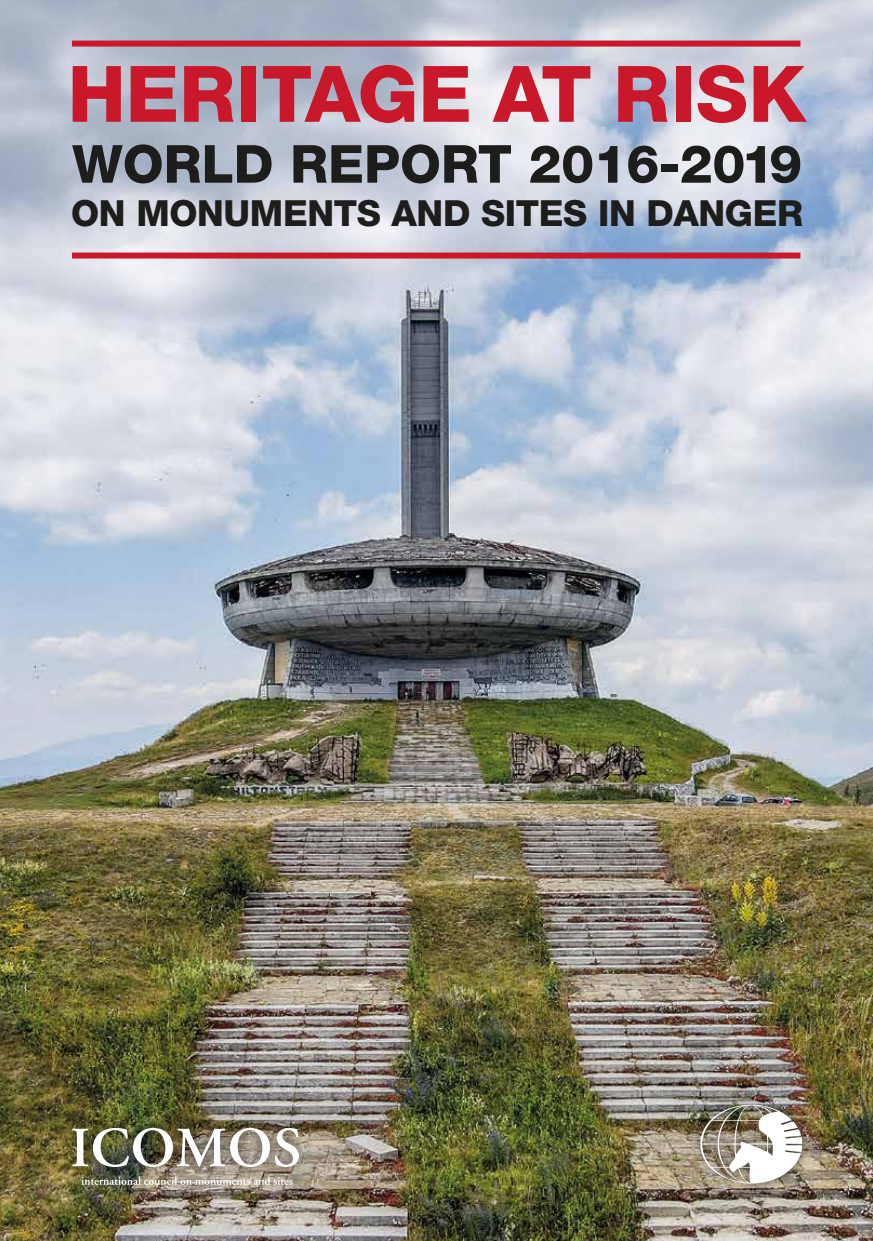
<style>
.page{position:relative;width:873px;height:1241px;background:#fff}
.page>*{position:absolute;margin:0;border:0;box-sizing:border-box;transform-origin:0 0}
.t1{font:800 78px "Helvetica Neue LT Std";color:#ca182b}
.t2{font:800 52.5px "Helvetica Neue LT Std";color:#1d1d1b}
.t3{font:800 36.15px "Helvetica Neue LT Std";letter-spacing:-.01em;color:#1d1d1b}
</style>
<div class="page">
<hr style="left:0;top:0;width:3px;height:244px;background:#1d1d1b">
<img style="left:1px;top:0;width:871px;height:1241px">
<div style="left:72px;top:252px;width:728px;height:6px;background:#ca182b"></div>
<div style="left:72px;top:41px;width:728px;height:6px;background:#ca182b"></div>
<div style="left:62px;top:1117px;width:36px;height:60px;background:#1d1d1b;opacity:.75"></div>
<div style="left:81px;top:1116px;width:59px;height:62px;background:#1d1d1b;opacity:.75"></div>
<div style="left:121px;top:1116px;width:63px;height:62px;background:#1d1d1b;opacity:.75"></div>
<div style="left:167px;top:1117px;width:68px;height:60px;background:#1d1d1b;opacity:.75"></div>
<div style="left:218px;top:1116px;width:63px;height:62px;background:#1d1d1b;opacity:.75"></div>
<div style="left:264px;top:1116px;width:46px;height:62px;background:#1d1d1b;opacity:.75"></div>
<img style="left:72px;top:1128px;width:227px;height:39px">
<div style="left:71px;top:1167px;width:24px;height:28px;background:#fff;opacity:.75"></div>
<div style="left:74px;top:1168px;width:27px;height:27px;background:#1d1d1b;opacity:.75"></div>
<div style="left:80px;top:1168px;width:24px;height:27px;background:#fff;opacity:.75"></div>
<div style="left:83px;top:1169px;width:26px;height:26px;background:#fff;opacity:.75"></div>
<div style="left:89px;top:1169px;width:24px;height:26px;background:#fff;opacity:.75"></div>
<div style="left:93px;top:1168px;width:27px;height:27px;background:#fff;opacity:.75"></div>
<div style="left:99px;top:1169px;width:25px;height:27px;background:#fff;opacity:.75"></div>
<div style="left:104px;top:1168px;width:24px;height:27px;background:#fff;opacity:.75"></div>
<div style="left:108px;top:1167px;width:23px;height:28px;background:#fff;opacity:.75"></div>
<div style="left:110px;top:1169px;width:27px;height:26px;background:#fff;opacity:.75"></div>
<div style="left:117px;top:1168px;width:27px;height:27px;background:#fff;opacity:.75"></div>
<div style="left:122px;top:1169px;width:26px;height:27px;background:#fff;opacity:.75"></div>
<div style="left:127px;top:1166px;width:24px;height:29px;background:#fff;opacity:.75"></div>
<div style="left:133px;top:1169px;width:25px;height:26px;background:#fff;opacity:.75"></div>
<div style="left:138px;top:1169px;width:27px;height:26px;background:#fff;opacity:.75"></div>
<div style="left:144px;top:1169px;width:26px;height:27px;background:#fff;opacity:.75"></div>
<div style="left:150px;top:1168px;width:27px;height:27px;background:#fff;opacity:.75"></div>
<div style="left:156px;top:1169px;width:25px;height:26px;background:#fff;opacity:.75"></div>
<div style="left:161px;top:1167px;width:24px;height:28px;background:#fff;opacity:.75"></div>
<div style="left:163px;top:1166px;width:25px;height:29px;background:#fff;opacity:.75"></div>
<div style="left:169px;top:1169px;width:27px;height:26px;background:#fff;opacity:.75"></div>
<div style="left:175px;top:1168px;width:27px;height:27px;background:#fff;opacity:.75"></div>
<div style="left:184px;top:1168px;width:30px;height:28px;background:#fff;opacity:.75"></div>
<div style="left:193px;top:1169px;width:27px;height:26px;background:#fff;opacity:.75"></div>
<div style="left:200px;top:1168px;width:27px;height:27px;background:#fff;opacity:.75"></div>
<div style="left:206px;top:1169px;width:26px;height:27px;background:#fff;opacity:.75"></div>
<div style="left:212px;top:1168px;width:30px;height:28px;background:#fff;opacity:.75"></div>
<div style="left:221px;top:1169px;width:26px;height:26px;background:#fff;opacity:.75"></div>
<div style="left:226px;top:1168px;width:27px;height:27px;background:#fff;opacity:.75"></div>
<div style="left:232px;top:1168px;width:25px;height:27px;background:#fff;opacity:.75"></div>
<div style="left:236px;top:1169px;width:25px;height:26px;background:#fff;opacity:.75"></div>
<div style="left:242px;top:1169px;width:26px;height:27px;background:#fff;opacity:.75"></div>
<div style="left:248px;top:1168px;width:27px;height:27px;background:#fff;opacity:.75"></div>
<div style="left:254px;top:1166px;width:27px;height:30px;background:#fff;opacity:.75"></div>
<div style="left:262px;top:1169px;width:26px;height:26px;background:#fff;opacity:.75"></div>
<div style="left:267px;top:1167px;width:24px;height:28px;background:#fff;opacity:.75"></div>
<div style="left:270px;top:1168px;width:24px;height:27px;background:#fff;opacity:.75"></div>
<div style="left:273px;top:1169px;width:26px;height:26px;background:#fff;opacity:.75"></div>
<div style="left:278px;top:1169px;width:25px;height:26px;background:#fff;opacity:.75"></div>
<svg style="left:81px;top:1176px;width:211px;height:9px;background:#aca698"></svg>
<div style="left:690px;top:1095px;width:121px;height:98px;background:#1d1d1b;opacity:.75"></div>
<img style="left:700px;top:1104px;width:102px;height:79px">
<h1 class="t1" style="left:68px;top:48px;width:739px">HERITAGE AT RISK</h1>
<h2 class="t2" style="left:72px;top:133px;width:731px">WORLD REPORT 2016-2019</h2>
<p class="t3" style="left:71px;top:192px;width:733px">ON MONUMENTS AND SITES IN DANGER</p>
</div>
